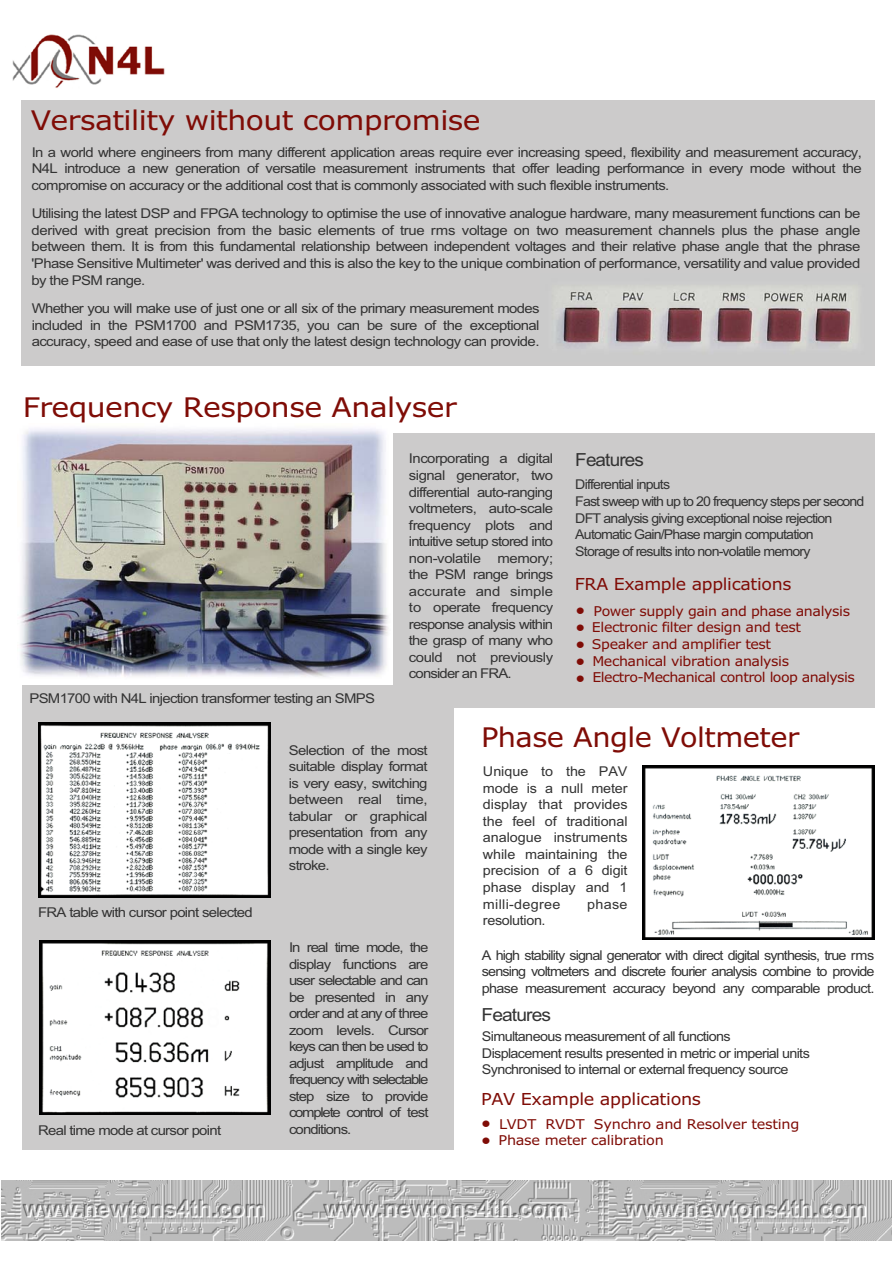
<style>
.page{position:relative;width:893px;height:1263px;background:#fff}
.page>*{position:absolute;margin:0;border:0;box-sizing:border-box;transform-origin:0 0}
.t1{font:27px "Verdana";letter-spacing:-.02em;color:#7f0c06;scale:1.1 1}
.t2{font:27px "Verdana";letter-spacing:-.02em;color:#7f0c06;scale:1.06 1}
.t3{font:18px "Arial";letter-spacing:-.045em;color:#333;scale:1.05 1}
.t4{font:18px "Arial";letter-spacing:-.045em;color:#333;scale:1.06 1}
.t5{font:16.5px "Verdana";letter-spacing:-.02em;color:#7f0c06;scale:1.05 1}
.t6{font:16.5px "Verdana";letter-spacing:-.02em;color:#7f0c06;scale:1.06 1}
.t7{font:13.5px/16.5px "Arial";letter-spacing:-.045em;color:#333;text-align:justify;scale:1.1 1}
.t8{font:13.5px/16.5px "Arial";letter-spacing:-.045em;color:#333;text-align:justify;scale:1.06 1}
.t9{font:13.5px/16.5px "Arial";letter-spacing:-.045em;color:#333;scale:1.05 1}
.t10{font:13.5px/16.5px "Verdana";letter-spacing:-.03em;color:#7f0c06;scale:1.05 1}
.t11{font:13.5px/16.5px "Verdana";letter-spacing:-.03em;color:#7f0c06;scale:1.06 1}
.t12{font:13.5px "Arial";letter-spacing:-.025em;color:#333;scale:1.06 1}
</style>
<div class="page">
<div style="left:22px;top:685px;width:439px;height:465px;background:#cccbcb"></div>
<div style="left:394px;top:433px;width:480px;height:276px;background:#cccbcb"></div>
<div style="left:454px;top:708px;width:423px;height:451px;background:#fff"></div>
<div style="left:21px;top:100px;width:853px;height:266px;background:#cccbcb"></div>
<img style="left:2px;top:1180px;width:889px;height:61px">
<img style="left:12px;top:34px;width:153px;height:54px">
<img style="left:556px;top:286px;width:300px;height:61px">
<img style="left:39px;top:722px;width:231px;height:176px">
<img style="left:39px;top:940px;width:231px;height:174px">
<img style="left:643px;top:766px;width:231px;height:174px">
<img style="left:19px;top:429px;width:369px;height:248px">
<h1 class="t1" style="left:31px;top:109px;width:410px">Versatility without compromise</h1>
<p class="t7" style="left:32px;top:145px;width:756px">In a world where engineers from many different application areas require ever increasing speed, flexibility and measurement accuracy, N4L introduce a new generation of versatile measurement instruments that offer leading performance in every mode without the compromise on accuracy or the additional cost that is commonly associated with such flexible instruments.</p>
<p class="t7" style="left:31px;top:206px;width:755px">Utilising the latest DSP and FPGA technology to optimise the use of innovative analogue hardware, many measurement functions can be derived with great precision from the basic elements of true rms voltage on two measurement channels plus the phase angle between them. It is from this fundamental relationship between independent voltages and their relative phase angle that the phrase 'Phase Sensitive Multimeter' was derived and this is also the key to the unique combination of performance, versatility and value provided by the PSM range.</p>
<p class="t7" style="left:32px;top:302px;width:463px">Whether you will make use of just one or all six of the primary measurement modes included in the PSM1700 and PSM1735, you can be sure of the exceptional accuracy, speed and ease of use that only the latest design technology can provide.</p>
<h1 class="t1" style="left:23px;top:396px;width:396px">Frequency Response Analyser</h1>
<p class="t7" style="left:29px;top:691px;width:316px">PSM1700 with N4L injection transformer testing an SMPS</p>
<p class="t7" style="left:409px;top:452px;width:133px">Incorporating a digital signal generator, two differential auto-ranging voltmeters, auto-scale frequency plots and intuitive setup stored into non-volatile memory; the PSM range brings accurate and simple to operate frequency response analysis within the grasp of many who could not previously consider an FRA.</p>
<h2 class="t3" style="left:575px;top:453px;width:67px">Features</h2>
<p class="t9" style="left:575px;top:478px;width:277px">Differential inputs<br>Fast sweep with up to 20 frequency steps per second DFT analysis giving exceptional noise rejection Automatic Gain/Phase margin computation<br>Storage of results into non-volatile memory</p>
<p class="t5" style="left:575px;top:577px;width:208px">FRA Example applications</p>
<p class="t10" style="left:592px;top:604px;width:247px">Power supply gain and phase analysis<br>Electronic filter design and test<br>Speaker and amplifier test</p>
<p class="t10" style="left:592px;top:670px;width:251px">Electro-Mechanical control loop analysis</p>
<p class="t10" style="left:592px;top:654px;width:189px">Mechanical vibration analysis</p>
<h1 class="t2" style="left:481px;top:727px;width:302px">Phase Angle Voltmeter</h1>
<p class="t8" style="left:483px;top:765px;width:138px">Unique to the PAV mode is a null meter display that provides the feel of traditional analogue instruments while maintaining the precision of a 6 digit phase display and 1 milli-degree</p>
<p class="t7" style="left:289px;top:743px;width:128px">Selection of the most suitable display format is very easy, switching between real time, tabular or graphical presentation from any mode with a single key stroke.</p>
<p class="t8" style="left:587px;top:897px;width:40px">phase</p>
<p class="t7" style="left:38px;top:906px;width:197px">FRA table with cursor point selected</p>
<p class="t12" style="left:483px;top:915px;width:61px">resolution.</p>
<p class="t8" style="left:482px;top:948px;width:372px">A high stability signal generator with direct digital synthesis, true rms sensing voltmeters and discrete fourier analysis combine to provide phase measurement accuracy beyond any comparable product.</p>
<p class="t7" style="left:289px;top:941px;width:128px">In real time mode, the display functions are user selectable and can be presented in any order and at any of three zoom levels. Cursor keys can then be used to adjust amplitude and frequency with selectable step size to provide complete control of test conditions.</p>
<h2 class="t4" style="left:481px;top:1008px;width:67px">Features</h2>
<p class="t8" style="left:482px;top:1029px;width:311px;text-align:left">Simultaneous measurement of all functions<br>Displacement results presented in metric or imperial units<br>Synchronised to internal or external frequency source</p>
<p class="t6" style="left:481px;top:1092px;width:209px">PAV Example applications</p>
<p class="t7" style="left:38px;top:1123px;width:168px">Real time mode at cursor point</p>
<p class="t11" style="left:498px;top:1117px;width:285px">LVDT RVDT Synchro and Resolver testing<br>Phase meter calibration</p>
</div>
